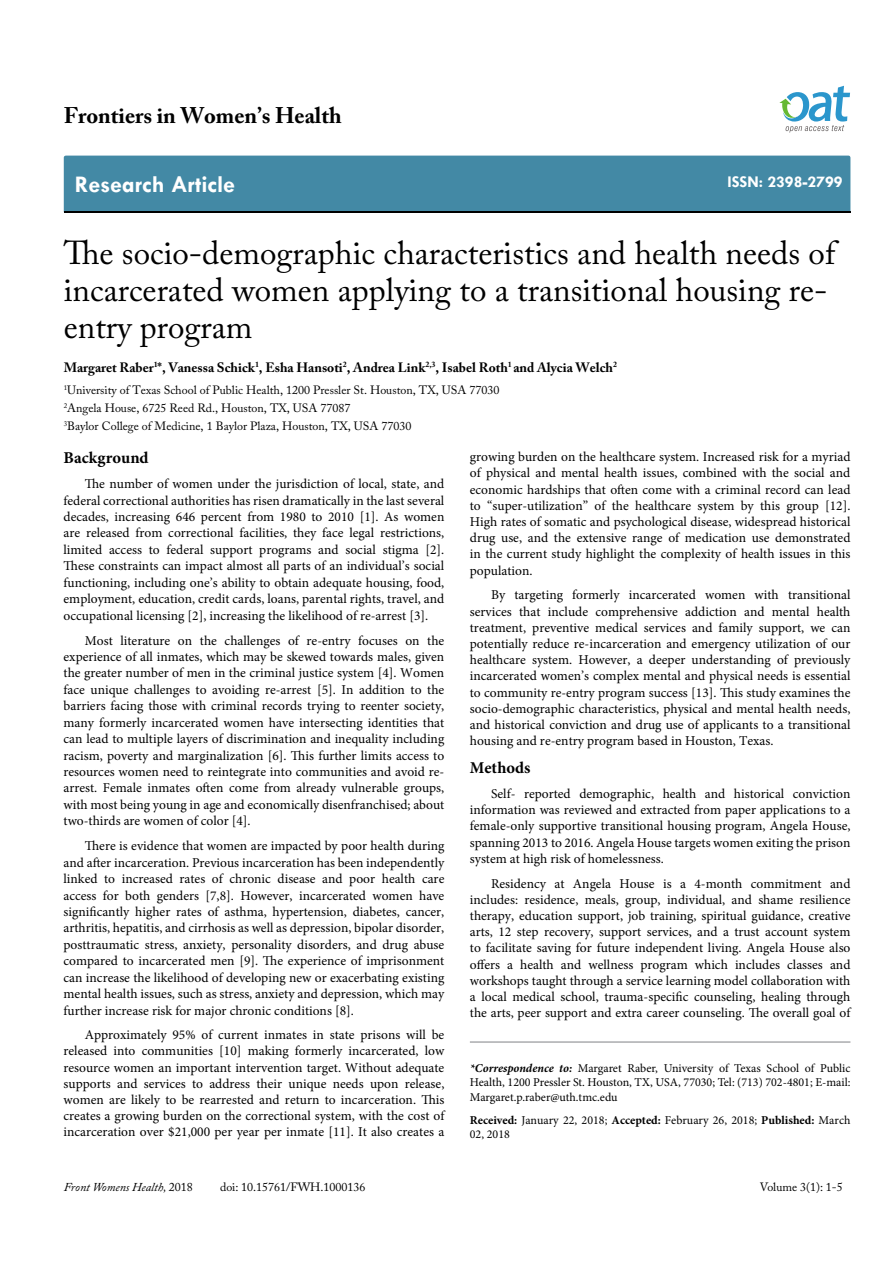
<style>
.page{position:relative;width:893px;height:1263px;background:#fff}
.page>*{position:absolute;margin:0;border:0;box-sizing:border-box;transform-origin:0 0}
.t1{font:33px/37.5px "Adobe Caslon Pro";color:#000}
.t2{font:700 24px "Tw Cen";color:#fff}
.t3{font:700 22.5px "Adobe Caslon Pro";color:#000}
.t4{font:700 16.5px "Minion Pro";color:#000}
.t5{font:700 16.5px "Tw Cen";color:#fff}
.t6{font:13.5px/16.2px "Minion Pro";color:#000;text-align:justify}
.t7{font:700 13.5px "Adobe Caslon Pro";color:#000}
.t8{font:12px/14.4px "Minion Pro";color:#000;text-align:justify}
.t9{font:12px/18px "Adobe Caslon Pro";color:#000}
.t10{font:italic 12px "Adobe Caslon Pro";color:#000}
.s1{font-style:normal}
.s2{font-weight:700;font-style:italic}
.s3{font-weight:700}
</style>
<div class="page">
<div style="left:64px;top:156px;width:786px;height:56px;background:#4389a5"></div>
<svg style="left:779px;top:86px;width:71px;height:47px"></svg>
<hr style="left:470px;top:1042px;width:380px;height:1px;background:#808285">
<h3 class="t3" style="left:64px;top:102px;width:279px">Frontiers in Women’s Health</h3>
<h2 class="t2" style="left:75px;top:170px;width:162px">Research Article</h2>
<p class="t5" style="left:727px;top:172px;width:117px">ISSN: 2398-2799</p>
<h1 class="t1" style="left:64px;top:233px;width:773px">The socio-demographic characteristics and health needs of incarcerated women applying to a transitional housing re&shy;entry program</h1>
<p class="t7" style="left:64px;top:359px;width:555px">Margaret Raber<sup>1</sup>*, Vanessa Schick<sup>1</sup>, Esha Hansoti<sup>2</sup>, Andrea Link<sup>2,3</sup>, Isabel Roth<sup>1</sup> and Alycia Welch<sup>2</sup></p>
<p class="t9" style="left:64px;top:381px;width:437px"><sup>1</sup>University of Texas School of Public Health, 1200 Pressler St. Houston, TX, USA 77030<br><sup>2</sup>Angela House, 6725 Reed Rd., Houston, TX, USA 77087<br><sup>3</sup>Baylor College of Medicine, 1 Baylor Plaza, Houston, TX, USA 77030</p>
<p class="t4" style="left:64px;top:446px;width:87px">Background</p>
<p class="t6" style="left:64px;top:476px;width:382px;text-indent:21px">The number of women under the jurisdiction of local, state, and federal correctional authorities has risen dramatically in the last several decades, increasing 646 percent from 1980 to 2010 [1]. As women are released from correctional facilities, they face legal restrictions, limited access to federal support programs and social stigma [2].<br>These constraints can impact almost all parts of an individual’s social functioning, including one’s ability to obtain adequate housing, food, employment, education, credit cards, loans, parental rights, travel, and occupational licensing [2], increasing the likelihood of re-arrest [3].</p>
<p class="t6" style="left:64px;top:632px;width:382px;text-indent:21px">Most literature on the challenges of re-entry focuses on the experience of all inmates, which may be skewed towards males, given the greater number of men in the criminal justice system [4]. Women face unique challenges to avoiding re-arrest [5]. In addition to the barriers facing those with criminal records trying to reenter society, many formerly incarcerated women have intersecting identities that can lead to multiple layers of discrimination and inequality including racism, poverty and marginalization [6]. This further limits access to resources women need to reintegrate into communities and avoid re&shy;arrest. Female inmates often come from already vulnerable groups, with most being young in age and economically disenfranchised; about two-thirds are women of color [4].</p>
<p class="t6" style="left:64px;top:838px;width:382px;text-indent:21px">There is evidence that women are impacted by poor health during and after incarceration. Previous incarceration has been independently linked to increased rates of chronic disease and poor health care access for both genders [7,8]. However, incarcerated women have significantly higher rates of asthma, hypertension, diabetes, cancer, arthritis, hepatitis, and cirrhosis as well as depression, bipolar disorder, posttraumatic stress, anxiety, personality disorders, and drug abuse compared to incarcerated men [9]. The experience of imprisonment can increase the likelihood of developing new or exacerbating existing mental health issues, such as stress, anxiety and depression, which may further increase risk for major chronic conditions [8].</p>
<p class="t6" style="left:64px;top:1027px;width:382px;text-indent:21px">Approximately 95% of current inmates in state prisons will be released into communities [10] making formerly incarcerated, low resource women an important intervention target. Without adequate supports and services to address their unique needs upon release, women are likely to be rearrested and return to incarceration. This creates a growing burden on the correctional system, with the cost of incarceration over $21,000 per year per inmate [11]. It also creates a</p>
<p class="t10" style="left:64px;top:1180px;width:131px">Front Womens Health, <span class="s1">2018</span></p>
<p class="t9" style="left:220px;top:1178px;width:147px">doi: 10.15761/FWH.1000136</p>
<p class="t6" style="left:470px;top:449px;width:382px">growing burden on the healthcare system. Increased risk for a myriad of physical and mental health issues, combined with the social and economic hardships that often come with a criminal record can lead to “super-utilization” of the healthcare system by this group [12].<br>High rates of somatic and psychological disease, widespread historical drug use, and the extensive range of medication use demonstrated in the current study highlight the complexity of health issues in this population.</p>
<p class="t6" style="left:470px;top:587px;width:382px;text-indent:21px">By targeting formerly incarcerated women with transitional services that include comprehensive addiction and mental health treatment, preventive medical services and family support, we can potentially reduce re-incarceration and emergency utilization of our healthcare system. However, a deeper understanding of previously incarcerated women’s complex mental and physical needs is essential to community re-entry program success [13]. This study examines the socio-demographic characteristics, physical and mental health needs, and historical conviction and drug use of applicants to a transitional housing and re-entry program based in Houston, Texas.</p>
<p class="t4" style="left:470px;top:756px;width:62px">Methods</p>
<p class="t6" style="left:470px;top:786px;width:382px;text-indent:21px">Self- reported demographic, health and historical conviction information was reviewed and extracted from paper applications to a female-only supportive transitional housing program, Angela House, spanning 2013 to 2016. Angela House targets women exiting the prison system at high risk of homelessness.</p>
<p class="t6" style="left:470px;top:875px;width:382px;text-indent:21px">Residency at Angela House is a 4-month commitment and includes: residence, meals, group, individual, and shame resilience therapy, education support, job training, spiritual guidance, creative arts, 12 step recovery, support services, and a trust account system to facilitate saving for future independent living. Angela House also offers a health and wellness program which includes classes and workshops taught through a service learning model collaboration with a local medical school, trauma-specific counseling, healing through the arts, peer support and extra career counseling. The overall goal of</p>
<p class="t8" style="left:470px;top:1061px;width:382px"><span class="s2">*Correspondence to:</span> Margaret Raber, University of Texas School of Public Health, 1200 Pressler St. Houston, TX, USA, 77030; Tel: (713) 702-4801; E-mail:<br>Margaret.p.raber@uth.tmc.edu</p>
<p class="t8" style="left:470px;top:1113px;width:382px"><span class="s3">Received:</span> January 22, 2018; <span class="s3">Accepted:</span> February 26, 2018; <span class="s3">Published:</span> March<br>02, 2018</p>
<p class="t9" style="left:760px;top:1178px;width:84px">Volume 3(1): 1-5</p>
</div>
